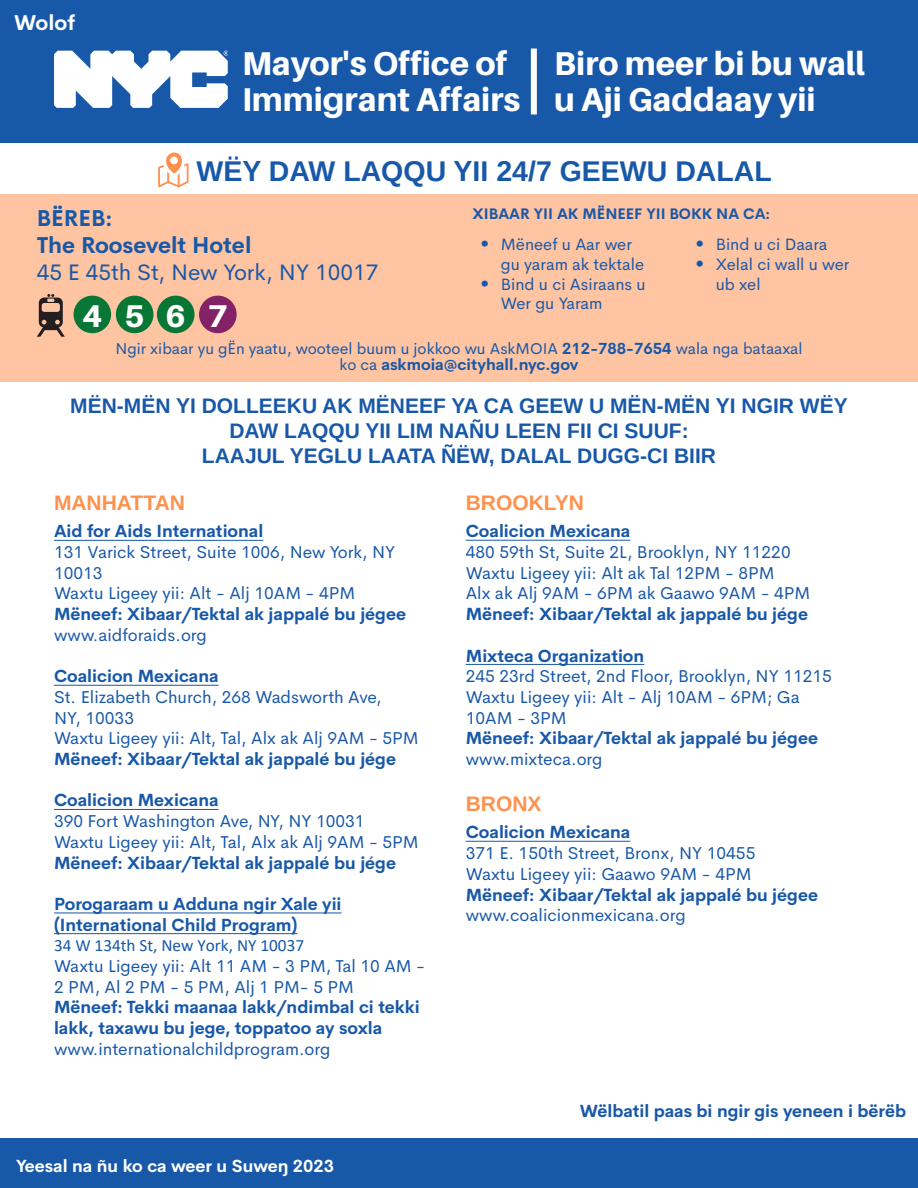
<style>
.page{position:relative;width:918px;height:1188px;background:#fff}
.page>*{position:absolute;margin:0;border:0;box-sizing:border-box;transform-origin:0 0}
.t1{font:800 33px/36px "Aileron";color:#fff}
.t2{font:800 31.5px "Aileron";color:#fff}
.t3{font:700 28.5px "Arimo";color:#1858a8}
.t4{font:22.5px "Cerebri Sans";color:#1858a8}
.t5{font:700 22.5px "Cerebri Sans";color:#1858a8}
.t6{font:700 21px/25.2px "Arimo";color:#1858a8;text-align:center}
.t7{font:700 21px "Arimo";color:#ff914d}
.t8{font:700 21px "Cerebri Sans";color:#fff}
.t9{font:17.25px/20.7px "Cerebri Sans";color:#1858a8}
.t10{font:700 17.25px/20.7px "Cerebri Sans";color:#1858a8}
.t11{font:700 17.25px "Cerebri Sans";color:#fff}
.t12{font:16.5px/19.8px "Cerebri Sans";color:#1858a8}
.t13{font:15.75px/16.5px "Cerebri Sans";color:#1858a8;text-align:center}
.t14{font:700 15px "Cerebri Sans";color:#1858a8}
.s1{font-weight:700;font-size:19.5px}
.s2{font-weight:700}
.s3{font-family:"Calibri";font-weight:400}
.s4{font-weight:400}
</style>
<div class="page">
<div style="left:0;top:194px;width:918px;height:188px;background:#ffc4a1"></div>
<div style="left:0;top:0;width:918px;height:142px;background:#1858a8"></div>
<div style="left:0;top:1138px;width:918px;height:50px;background:#1858a8"></div>
<hr style="left:466px;top:540px;width:164px;height:1px;background:#1858a8">
<hr style="left:466px;top:664px;width:178px;height:1px;background:#1858a8">
<hr style="left:466px;top:841px;width:164px;height:1px;background:#1858a8">
<svg style="left:158px;top:152px;width:31px;height:35px"></svg>
<svg style="left:37px;top:294px;width:28px;height:43px"></svg>
<div style="left:74px;top:296px;width:37px;height:37px;background:#087735;border-radius:50%"></div>
<div style="left:116px;top:296px;width:37px;height:37px;background:#087735;border-radius:50%"></div>
<div style="left:157px;top:296px;width:38px;height:37px;background:#087735;border-radius:50%"></div>
<div style="left:199px;top:296px;width:38px;height:37px;background:#832267;border-radius:50%"></div>
<svg style="left:54px;top:51px;width:174px;height:57px"></svg>
<div style="left:531px;top:49px;width:6px;height:65px;background:#fff"></div>
<hr style="left:54px;top:540px;width:209px;height:1px;background:#1858a8">
<hr style="left:54px;top:685px;width:165px;height:1px;background:#1858a8">
<hr style="left:54px;top:809px;width:165px;height:1px;background:#1858a8">
<hr style="left:54px;top:913px;width:288px;height:1px;background:#1858a8">
<hr style="left:54px;top:933px;width:243px;height:1px;background:#1858a8">
<p class="t8" style="left:14px;top:5px;width:62px">Wolof</p>
<p class="t1" style="left:242px;top:46px;width:280px">Mayor's Office of<br>Immigrant Affairs</p>
<p class="t1" style="left:554px;top:46px;width:312px">Biro meer bi bu wall u Aji Gaddaay yii</p>
<p class="t3" style="left:197px;top:151px;width:577px">WËY DAW LAQQU YII 24/7 GEEWU DALAL</p>
<p class="t5" style="left:37px;top:200px;width:77px">BËREB:</p>
<p class="t5" style="left:37px;top:227px;width:216px">The Roosevelt Hotel</p>
<p class="t4" style="left:37px;top:255px;width:343px">45 E 45th St, New York, NY 10017</p>
<p class="t2" style="left:82px;top:298px;width:22px">4</p>
<p class="t2" style="left:125px;top:298px;width:22px">5</p>
<p class="t2" style="left:166px;top:298px;width:22px">6</p>
<p class="t2" style="left:208px;top:298px;width:22px">7</p>
<p class="t14" style="left:472px;top:201px;width:299px">XIBAAR YII AK MËNEEF YII BOKK NA CA:</p>
<p class="t12" style="left:695px;top:233px;width:134px"><span class="s1">•</span> Bind u ci Daara</p>
<p class="t12" style="left:716px;top:253px;width:135px;text-indent:-20px"><span class="s1">•</span> Xelal ci wall u wer ub xel</p>
<p class="t12" style="left:501px;top:233px;width:145px;text-indent:-20px"><span class="s1">•</span> Mëneef u Aar wer gu yaram ak tektale</p>
<p class="t12" style="left:501px;top:273px;width:146px;text-indent:-20px"><span class="s1">•</span> Bind u ci Asiraans u<br>Wer gu Yaram</p>
<p class="t13" style="left:116px;top:339px;width:688px">Ngir xibaar yu gËn yaatu, wooteel buum u jokkoo wu AskMOIA <span class="s2">212-788-7654</span> wala nga bataaxal ko ca <span class="s2">askmoia@cityhall.nyc.gov</span></p>
<p class="t6" style="left:70px;top:393px;width:779px">MËN-MËN YI DOLLEEKU AK MËNEEF YA CA GEEW U MËN-MËN YI NGIR WËY<br>DAW LAQQU YII LIM NAÑU LEEN FII CI SUUF:</p>
<p class="t6" style="left:202px;top:443px;width:516px">LAAJUL YEGLU LAATA ÑËW, DALAL DUGG-CI BIIR</p>
<p class="t7" style="left:54px;top:488px;width:133px">MANHATTAN</p>
<p class="t9" style="left:54px;top:520px;width:354px"><span class="s2">Aid for Aids International<br></span>131 Varick Street, Suite 1006, New York, NY<br>10013<br>Waxtu Ligeey yii: Alt - Alj 10AM - 4PM<br><span class="s2">Mëneef: Xibaar/Tektal ak jappalé bu jégee </span>www.aidforaids.org</p>
<p class="t9" style="left:54px;top:664px;width:366px"><span class="s2">Coalicion Mexicana<br></span>St. Elizabeth Church, 268 Wadsworth Ave,<br>NY, 10033<br>Waxtu Ligeey yii: Alt, Tal, Alx ak Alj 9AM - 5PM<br><span class="s2">Mëneef: Xibaar/Tektal ak jappalé bu jége</span></p>
<p class="t9" style="left:54px;top:789px;width:366px"><span class="s2">Coalicion Mexicana<br></span>390 Fort Washington Ave, NY, NY 10031<br>Waxtu Ligeey yii: Alt, Tal, Alx ak Alj 9AM - 5PM <span class="s2">Mëneef: Xibaar/Tektal ak jappalé bu jége</span></p>
<p class="t10" style="left:54px;top:892px;width:373px">Porogaraam u Adduna ngir Xale yii (International Child Program)<br><span class="s3">34 W 134th St, New York, NY 10037<br></span><span class="s4">Waxtu Ligeey yii: Alt 11 AM - 3 PM, Tal 10 AM - 2 PM, Al 2 PM - 5 PM, Alj 1 PM- 5 PM </span>Mëneef: Tekki maanaa lakk/ndimbal ci tekki lakk, taxawu bu jege, toppatoo ay soxla <span class="s4">www.internationalchildprogram.org</span></p>
<p class="t7" style="left:466px;top:488px;width:120px">BROOKLYN</p>
<p class="t10" style="left:466px;top:519px;width:166px">Coalicion Mexicana</p>
<p class="t9" style="left:466px;top:540px;width:326px">480 59th St, Suite 2L, Brooklyn, NY 11220</p>
<p class="t9" style="left:466px;top:561px;width:311px">Waxtu Ligeey yii: Alt ak Tal 12PM - 8PM</p>
<p class="t9" style="left:466px;top:582px;width:346px">Alx ak Alj 9AM - 6PM ak Gaawo 9AM - 4PM</p>
<p class="t10" style="left:466px;top:602px;width:344px">Mëneef: Xibaar/Tektal ak jappalé bu jége</p>
<p class="t10" style="left:466px;top:644px;width:180px">Mixteca Organization</p>
<p class="t9" style="left:466px;top:664px;width:368px">245 23rd Street, 2nd Floor, Brooklyn, NY 11215</p>
<p class="t9" style="left:466px;top:685px;width:336px">Waxtu Ligeey yii: Alt - Alj 10AM - 6PM; Ga</p>
<p class="t9" style="left:466px;top:706px;width:102px">10AM - 3PM</p>
<p class="t10" style="left:466px;top:726px;width:354px">Mëneef: Xibaar/Tektal ak jappalé bu jégee <span class="s4">www.mixteca.org</span></p>
<p class="t7" style="left:466px;top:789px;width:77px">BRONX</p>
<p class="t10" style="left:466px;top:821px;width:166px">Coalicion Mexicana</p>
<p class="t9" style="left:466px;top:841px;width:291px">371 E. 150th Street, Bronx, NY 10455</p>
<p class="t9" style="left:466px;top:862px;width:287px">Waxtu Ligeey yii: Gaawo 9AM - 4PM</p>
<p class="t10" style="left:466px;top:883px;width:354px">Mëneef: Xibaar/Tektal ak jappalé bu jégee <span class="s4">www.coalicionmexicana.org</span></p>
<p class="t11" style="left:16px;top:1152px;width:319px">Yeesal na ñu ko ca weer u Suweŋ 2023</p>
<p class="t10" style="left:580px;top:1099px;width:328px">Wëlbatil paas bi ngir gis yeneen i bërëb</p>
</div>
